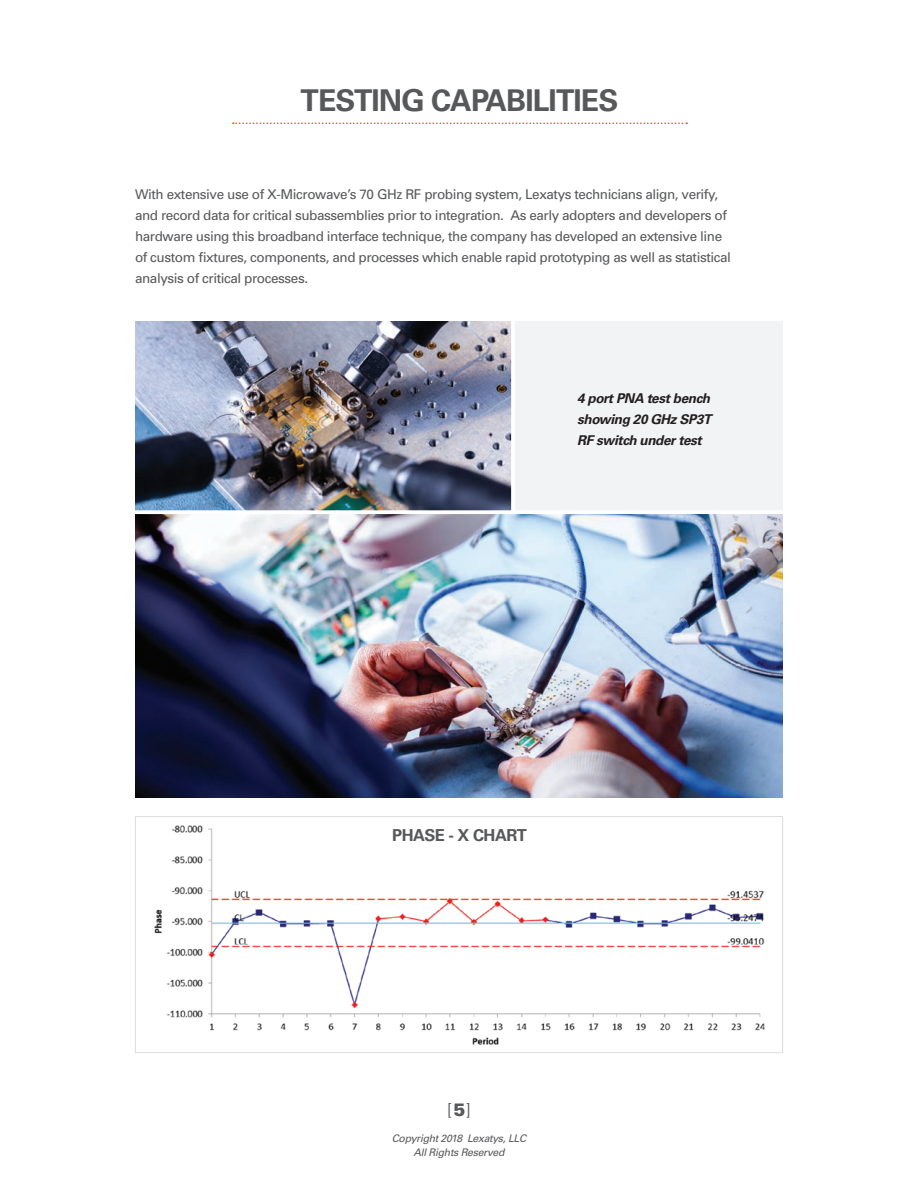
<style>
.page{position:relative;width:918px;height:1188px;background:#fff}
.page>*{position:absolute;margin:0;border:0;box-sizing:border-box;transform-origin:0 0}
.t1{font:700 30px "Univers CE";letter-spacing:-.03em;color:#57585a}
.t2{font:300 18px "Univers";color:#57585a}
.t3{font:700 16.5px "Univers CE";letter-spacing:-.03em;color:#57585a}
.t4{font:13.5px/21px "Univers";letter-spacing:-.03em;color:#57585a}
.t5{font:italic 700 13.5px/21px "Univers CE";letter-spacing:-.03em;color:#231f20;text-align:justify}
.t6{font:italic 10.5px/13.5px "Univers CE";letter-spacing:-.03em;color:#57585a;text-align:center}
.s1{font-weight:900}
</style>
<div class="page">
<div style="left:513px;top:321px;width:270px;height:191px;background:#f2f3f4"></div>
<svg style="left:233px;top:122px;width:454px;height:2px"></svg>
<img style="left:135px;top:514px;width:648px;height:283px">
<img style="left:154px;top:825px;width:611px;height:220px">
<div style="left:135px;top:816px;width:648px;height:237px;border:1px solid #dcdddf"></div>
<img style="left:135px;top:321px;width:376px;height:189px">
<hr style="left:129px;top:510px;width:662px;height:4px;background:#fff">
<hr style="left:511px;top:310px;width:4px;height:202px;background:#fff">
<h1 class="t1" style="left:301px;top:82px;width:319px">TESTING CAPABILITIES</h1>
<p class="t4" style="left:135px;top:184px;width:598px">With extensive use of X-Microwave’s 70 GHz RF probing system, Lexatys technicians align, verify, and record data for critical subassemblies prior to integration. As early adopters and developers of hardware using this broadband interface technique, the company has developed an extensive line of custom fixtures, components, and processes which enable rapid prototyping as well as statistical analysis of critical processes.</p>
<p class="t5" style="left:577px;top:389px;width:136px">4 port PNA test bench showing 20 GHz SP3T RF switch under test</p>
<p class="t3" style="left:392px;top:826px;width:136px">PHASE - X CHART</p>
<h2 class="t2" style="left:447px;top:1099px;width:25px">[<span class="s1">5</span>]</h2>
<p class="t6" style="left:392px;top:1132px;width:136px">Copyright 2018 Lexatys, LLC<br>All Rights Reserved</p>
</div>
